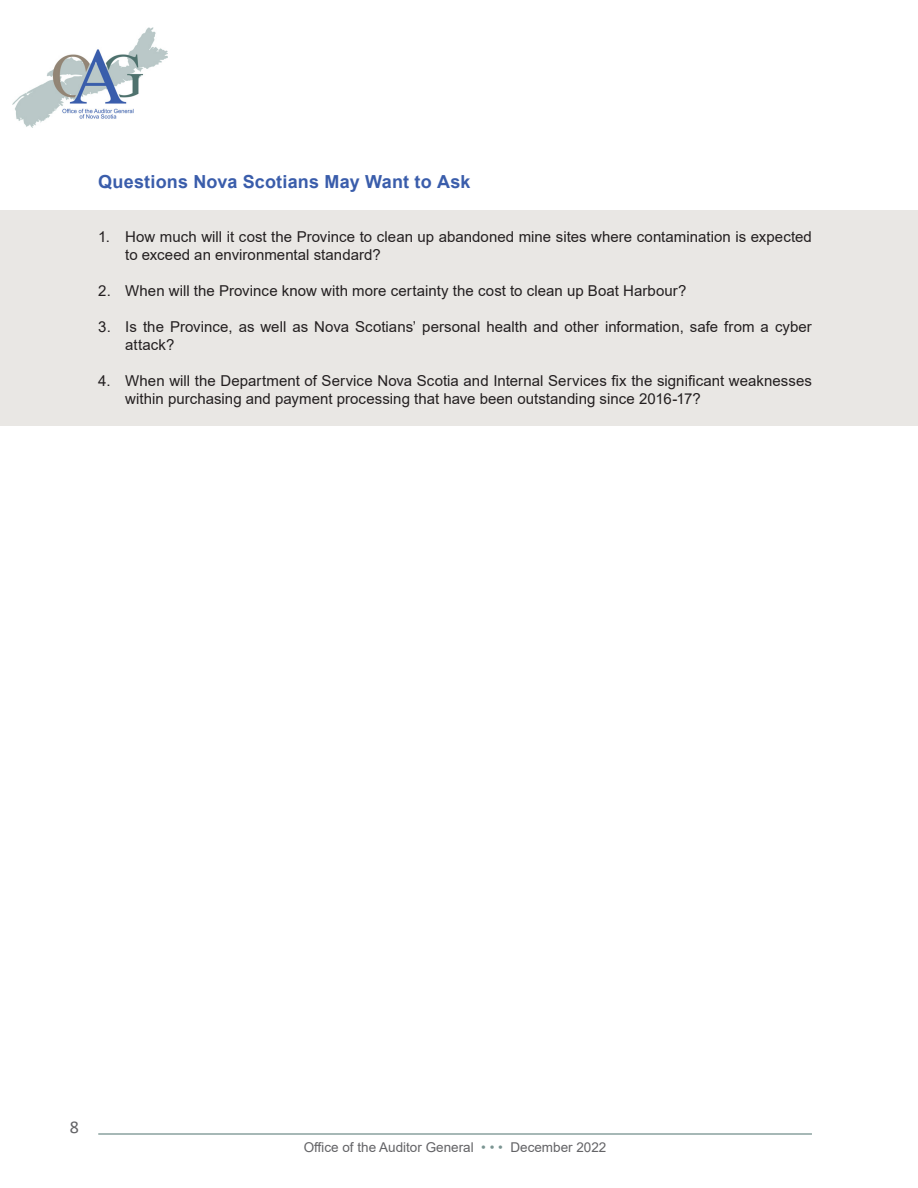
<style>
.page{position:relative;width:918px;height:1188px;background:#fff}
.page>*{position:absolute;margin:0;border:0;box-sizing:border-box;transform-origin:0 0}
.Heading_1{font:700 18px "Arial";letter-spacing:.01em;color:#3a5dab}
.t1{font:18px "Calibri";color:#636366}
.t2{font:15px/18px "Arial";letter-spacing:.005em;color:#231f20}
.t3{font:13.5px "Arial";color:#636366}
.s1{color:#7b9592}
</style>
<div class="page">
<hr style="left:98px;top:1134px;width:714px;height:1px;background:#4f726e">
<div style="left:0;top:210px;width:918px;height:216px;background:#e9e7e4"></div>
<img style="left:13px;top:27px;width:155px;height:100px">
<p class="Heading_1" style="left:98px;top:169px;width:374px">Questions Nova Scotians May Want to Ask</p>
<p class="t2" style="left:125px;top:228px;width:688px;text-indent:-27px">1. How much will it cost the Province to clean up abandoned mine sites where contamination is expected to exceed an environmental standard?</p>
<p class="t2" style="left:98px;top:282px;width:590px">2. When will the Province know with more certainty the cost to clean up Boat Harbour?</p>
<p class="t2" style="left:125px;top:318px;width:688px;text-indent:-27px">3. Is the Province, as well as Nova Scotians’ personal health and other information, safe from a cyber attack?</p>
<p class="t2" style="left:125px;top:372px;width:688px;text-indent:-27px">4. When will the Department of Service Nova Scotia and Internal Services fix the significant weaknesses within purchasing and payment processing that have been outstanding since 2016-17?</p>
<p class="t1" style="left:70px;top:1114px;width:11px">8</p>
<p class="t3" style="left:304px;top:1138px;width:304px">Office of the Auditor General <span class="s1">• • •</span> December 2022</p>
</div>
